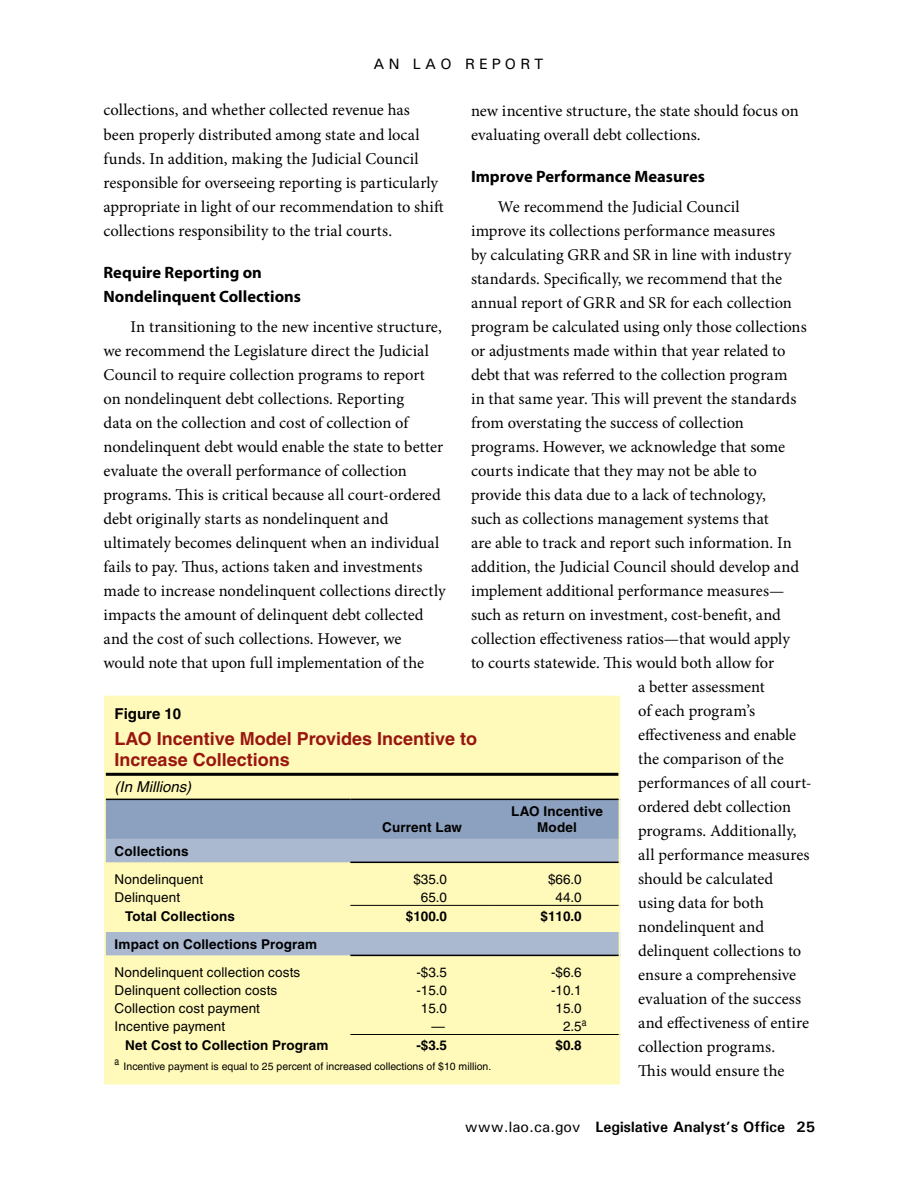
<style>
.page{position:relative;width:918px;height:1188px;background:#fff}
.page>*{position:absolute;margin:0;border:0;box-sizing:border-box;transform-origin:0 0}
.t1{font:700 18px/21.6px "Helvetica";color:#99160f}
.t2{font:16.5px/24px "Minion Pro";color:#000}
.t3{font:700 16.5px/24px "Myriad Pro";color:#000}
.t4{font:700 15px "Univers";color:#000}
.t5{font:italic 15px "Helvetica";color:#000}
.t6{font:500 15px "Univers";letter-spacing:.28em;color:#000}
.t7{font:700 15px "Helvetica";color:#000}
.t8{font:13.5px "Helvetica";letter-spacing:.01em;color:#000}
.t9{font:700 13.5px/16.2px "Helvetica";letter-spacing:.01em;color:#000;text-align:center}
.t10{font:10.5px "Helvetica";color:#000}
.s1{font-weight:500}
</style>
<div class="page">
<div style="left:105px;top:696px;width:514px;height:388px;background:#fffaba"></div>
<hr style="left:106px;top:773px;width:513px;height:3px;background:#000">
<div style="left:107px;top:800px;width:510px;height:39px;background:#8ca0bf"></div>
<svg style="left:107px;top:839px;width:510px;height:116px"></svg>
<hr style="left:106px;top:799px;width:244px;height:1px;background:#000">
<hr style="left:350px;top:799px;width:144px;height:1px;background:#000">
<hr style="left:494px;top:799px;width:126px;height:1px;background:#000">
<hr style="left:350px;top:905px;width:144px;height:1px;background:#000">
<hr style="left:494px;top:905px;width:126px;height:1px;background:#000">
<hr style="left:350px;top:1034px;width:144px;height:1px;background:#000">
<hr style="left:494px;top:1034px;width:126px;height:1px;background:#000">
<hr style="left:350px;top:862px;width:144px;height:1px;background:#000">
<hr style="left:494px;top:862px;width:126px;height:1px;background:#000">
<hr style="left:350px;top:955px;width:144px;height:1px;background:#000">
<hr style="left:494px;top:955px;width:126px;height:1px;background:#000">
<div style="left:104px;top:696px;width:516px;height:388px;border:2px solid #fffaba"></div>
<p class="t6" style="left:373px;top:55px;width:172px">AN LAO REPORT</p>
<p class="t2" style="left:104px;top:98px;width:342px">collections, and whether collected revenue has been properly distributed among state and local funds. In addition, making the Judicial Council responsible for overseeing reporting is particularly appropriate in light of our recommendation to shift collections responsibility to the trial courts.</p>
<p class="t3" style="left:104px;top:259px;width:199px">Require Reporting on<br>Nondelinquent Collections</p>
<p class="t2" style="left:104px;top:314px;width:344px;text-indent:27px">In transitioning to the new incentive structure, we recommend the Legislature direct the Judicial Council to require collection programs to report on nondelinquent debt collections. Reporting<br>data on the collection and cost of collection of nondelinquent debt would enable the state to better evaluate the overall performance of collection programs. This is critical because all court-ordered debt originally starts as nondelinquent and ultimately becomes delinquent when an individual fails to pay. Thus, actions taken and investments made to increase nondelinquent collections directly impacts the amount of delinquent debt collected and the cost of such collections. However, we would note that upon full implementation of the</p>
<p class="t2" style="left:471px;top:98px;width:329px">new incentive structure, the state should focus on evaluating overall debt collections.</p>
<p class="t3" style="left:471px;top:164px;width:236px">Improve Performance Measures</p>
<p class="t2" style="left:498px;top:194px;width:243px">We recommend the Judicial Council</p>
<p class="t2" style="left:471px;top:218px;width:306px">improve its collections performance measures</p>
<p class="t2" style="left:471px;top:242px;width:322px">by calculating GRR and SR in line with industry</p>
<p class="t2" style="left:471px;top:266px;width:313px">standards. Specifically, we recommend that the</p>
<p class="t2" style="left:471px;top:290px;width:322px">annual report of GRR and SR for each collection</p>
<p class="t2" style="left:471px;top:314px;width:337px">program be calculated using only those collections</p>
<p class="t2" style="left:471px;top:338px;width:316px">or adjustments made within that year related to</p>
<p class="t2" style="left:471px;top:362px;width:318px">debt that was referred to the collection program</p>
<p class="t2" style="left:471px;top:386px;width:327px">in that same year. This will prevent the standards</p>
<p class="t2" style="left:471px;top:411px;width:274px">from overstating the success of collection</p>
<p class="t2" style="left:471px;top:435px;width:316px">programs. However, we acknowledge that some</p>
<p class="t2" style="left:471px;top:459px;width:287px">courts indicate that they may not be able to</p>
<p class="t2" style="left:471px;top:483px;width:296px">provide this data due to a lack of technology,</p>
<p class="t2" style="left:471px;top:507px;width:299px">such as collections management systems that</p>
<p class="t2" style="left:471px;top:531px;width:322px">are able to track and report such information. In</p>
<p class="t2" style="left:471px;top:555px;width:330px">addition, the Judicial Council should develop and</p>
<p class="t2" style="left:471px;top:579px;width:315px">implement additional performance measures—</p>
<p class="t2" style="left:471px;top:603px;width:311px">such as return on investment, cost-benefit, and</p>
<p class="t2" style="left:471px;top:627px;width:320px">collection effectiveness ratios—that would apply</p>
<p class="t2" style="left:471px;top:651px;width:305px">to courts statewide. This would both allow for</p>
<p class="t2" style="left:638px;top:675px;width:128px">a better assessment</p>
<p class="t2" style="left:638px;top:699px;width:119px">of each program’s</p>
<p class="t2" style="left:638px;top:723px;width:160px">effectiveness and enable</p>
<p class="t2" style="left:638px;top:747px;width:147px">the comparison of the</p>
<p class="t2" style="left:638px;top:771px;width:175px">performances of all court-</p>
<p class="t2" style="left:638px;top:795px;width:154px">ordered debt collection</p>
<p class="t2" style="left:638px;top:819px;width:160px">programs. Additionally,</p>
<p class="t2" style="left:638px;top:843px;width:173px">all performance measures</p>
<p class="t2" style="left:638px;top:867px;width:137px">should be calculated</p>
<p class="t2" style="left:638px;top:891px;width:127px">using data for both</p>
<p class="t2" style="left:638px;top:915px;width:128px">nondelinquent and</p>
<p class="t2" style="left:638px;top:939px;width:165px">delinquent collections to</p>
<p class="t2" style="left:638px;top:963px;width:160px">ensure a comprehensive</p>
<p class="t2" style="left:638px;top:987px;width:164px">evaluation of the success</p>
<p class="t2" style="left:638px;top:1011px;width:173px">and effectiveness of entire</p>
<p class="t2" style="left:638px;top:1035px;width:138px">collection programs.</p>
<p class="t2" style="left:638px;top:1059px;width:148px">This would ensure the</p>
<p class="t7" style="left:115px;top:704px;width:68px">Figure 10</p>
<p class="t1" style="left:115px;top:727px;width:364px">LAO Incentive Model Provides Incentive to<br>Increase Collections</p>
<p class="t5" style="left:115px;top:778px;width:78px">(In Millions)</p>
<p class="t9" style="left:382px;top:819px;width:81px">Current Law</p>
<p class="t9" style="left:511px;top:803px;width:93px">LAO Incentive<br>Model</p>
<p class="t9" style="left:115px;top:843px;width:76px">Collections</p>
<p class="t8" style="left:115px;top:871px;width:90px">Nondelinquent</p>
<p class="t8" style="left:413px;top:871px;width:35px">$35.0</p>
<p class="t8" style="left:548px;top:871px;width:35px">$66.0</p>
<p class="t8" style="left:115px;top:889px;width:67px">Delinquent</p>
<p class="t8" style="left:421px;top:889px;width:28px">65.0</p>
<p class="t8" style="left:556px;top:889px;width:28px">44.0</p>
<p class="t9" style="left:125px;top:908px;width:111px">Total Collections</p>
<p class="t9" style="left:406px;top:908px;width:43px">$100.0</p>
<p class="t9" style="left:541px;top:908px;width:43px">$110.0</p>
<p class="t9" style="left:115px;top:936px;width:204px">Impact on Collections Program</p>
<p class="t8" style="left:115px;top:964px;width:187px">Nondelinquent collection costs</p>
<p class="t8" style="left:416px;top:964px;width:32px">-$3.5</p>
<p class="t8" style="left:551px;top:964px;width:32px">-$6.6</p>
<p class="t8" style="left:115px;top:982px;width:164px">Delinquent collection costs</p>
<p class="t8" style="left:416px;top:982px;width:32px">-15.0</p>
<p class="t8" style="left:551px;top:982px;width:32px">-10.1</p>
<p class="t8" style="left:115px;top:1000px;width:147px">Collection cost payment</p>
<p class="t8" style="left:421px;top:1000px;width:28px">15.0</p>
<p class="t8" style="left:556px;top:1000px;width:28px">15.0</p>
<p class="t8" style="left:115px;top:1018px;width:112px">Incentive payment</p>
<p class="t8" style="left:431px;top:1018px;width:15px">—</p>
<p class="t8" style="left:563px;top:1018px;width:25px">2.5<sup>a</sup></p>
<p class="t9" style="left:125px;top:1037px;width:205px">Net Cost to Collection Program</p>
<p class="t9" style="left:416px;top:1037px;width:32px">-$3.5</p>
<p class="t9" style="left:556px;top:1037px;width:28px">$0.8</p>
<p class="t10" style="left:115px;top:1060px;width:378px"><sup>a</sup> Incentive payment is equal to 25 percent of increased collections of $10 million.</p>
<p class="t4" style="left:465px;top:1118px;width:352px"><span class="s1">www.lao.ca.gov</span> Legislative Analyst’s Office 25</p>
</div>
